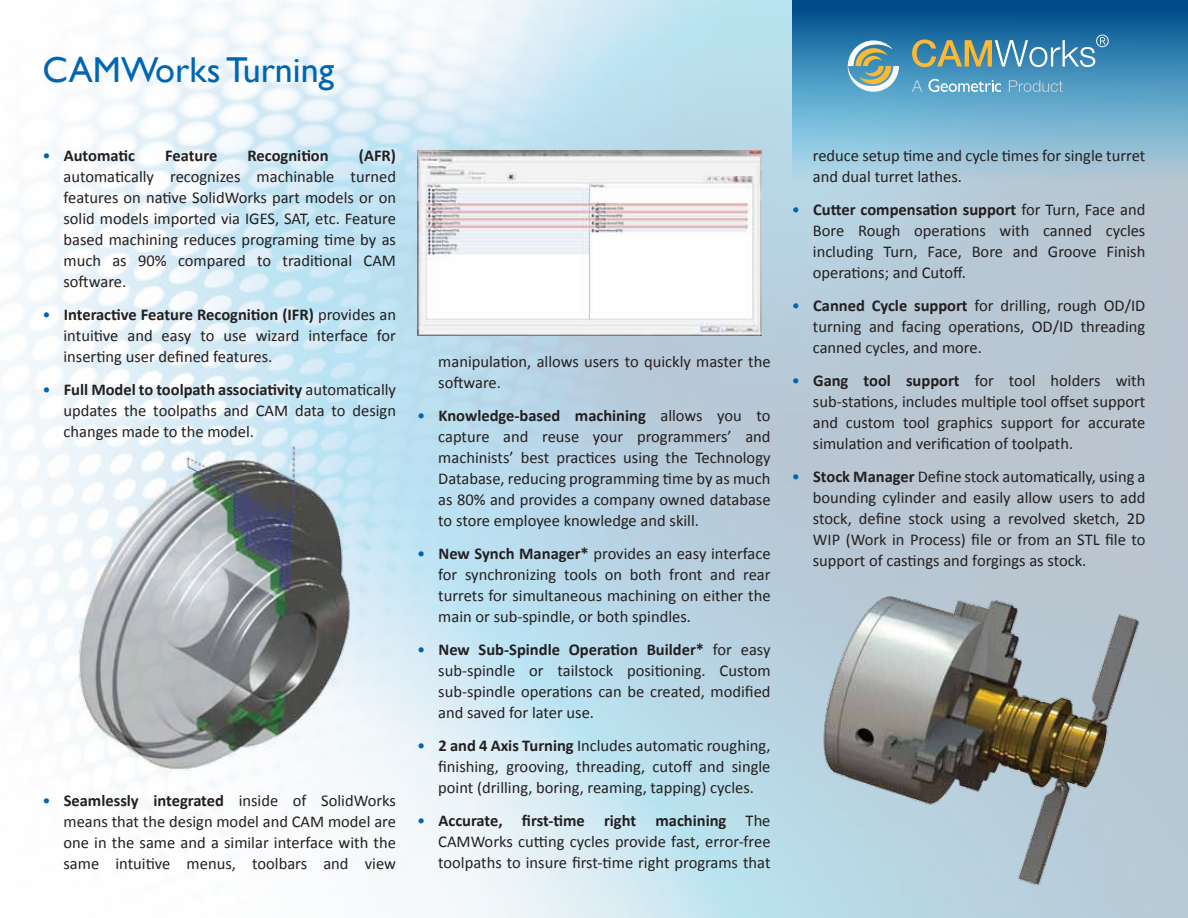
<style>
.page{position:relative;width:1188px;height:918px;background:#fff}
.page>*{position:absolute;margin:0;border:0;box-sizing:border-box;transform-origin:0 0}
.t1{font:36px "Gill Sans";color:#0066b3}
.t2{font:16.5px/21px "Calibri";color:#231f20;text-align:justify}
.t3{font:700 16.5px "Calibri";color:#231f20}
.s1{font-weight:400;color:#0066b3}
.s2{color:#0066b3}
.s3{font-weight:700}
</style>
<div class="page">
<svg style="left:792px;top:0;width:396px;height:184px;background:#5d9cc0"></svg>
<svg style="left:912px;top:35px;width:197px;height:32px;background:#6292a3"></svg>
<svg style="left:848px;top:40px;width:51px;height:52px"></svg>
<svg style="left:929px;top:79px;width:72px;height:13px"></svg>
<svg style="left:912px;top:80px;width:10px;height:12px"></svg>
<svg style="left:1009px;top:80px;width:54px;height:12px"></svg>
<img style="left:417px;top:150px;width:345px;height:186px">
<img style="left:753px;top:556px;width:435px;height:335px">
<img style="left:60px;top:446px;width:319px;height:351px">
<h1 class="t1" style="left:43px;top:49px;width:293px">CAMWorks Turning</h1>
<p class="t3" style="left:43px;top:145px;width:94px"><span class="s1">•</span> Automatic</p>
<p class="t3" style="left:165px;top:145px;width:54px">Feature</p>
<p class="t3" style="left:248px;top:145px;width:83px">Recognition</p>
<p class="t3" style="left:359px;top:145px;width:39px">(AFR)</p>
<p class="t2" style="left:64px;top:165px;width:334px">automatically recognizes machinable turned features on native SolidWorks part models or on solid models imported via IGES, SAT, etc. Feature based machining reduces programing time by as much as 90% compared to traditional CAM software.</p>
<p class="t2" style="left:64px;top:303px;width:334px;text-indent:-21px"><span class="s2">•</span> <span class="s3">Interactive Feature Recognition (IFR)</span> provides an intuitive and easy to use wizard interface for inserting user defined features.</p>
<p class="t2" style="left:63px;top:378px;width:334px;text-indent:-21px"><span class="s2">•</span> <span class="s3">Full Model to toolpath associativity</span> automatically updates the toolpaths and CAM data to design changes made to the model.</p>
<p class="t2" style="left:63px;top:789px;width:334px;text-indent:-21px"><span class="s2">•</span> <span class="s3">Seamlessly integrated</span> inside of SolidWorks means that the design model and CAM model are one in the same and a similar interface with the same intuitive menus, toolbars and view</p>
<p class="t2" style="left:438px;top:350px;width:334px">manipulation, allows users to quickly master the software.</p>
<p class="t2" style="left:438px;top:404px;width:334px;text-indent:-21px"><span class="s2">•</span> <span class="s3">Knowledge-based machining</span> allows you to capture and reuse your programmers’ and machinists’ best practices using the Technology Database, reducing programming time by as much as 80% and provides a company owned database to store employee knowledge and skill.</p>
<p class="t2" style="left:438px;top:542px;width:334px;text-indent:-21px"><span class="s2">•</span> <span class="s3">New Synch Manager*</span> provides an easy interface for synchronizing tools on both front and rear turrets for simultaneous machining on either the main or sub-spindle, or both spindles.</p>
<p class="t2" style="left:438px;top:638px;width:334px;text-indent:-21px"><span class="s2">•</span> <span class="s3">New Sub-Spindle Operation Builder*</span> for easy sub-spindle or tailstock positioning. Custom sub-spindle operations can be created, modified and saved for later use.</p>
<p class="t2" style="left:438px;top:734px;width:334px;text-indent:-21px"><span class="s2">•</span> <span class="s3">2 and 4 Axis Turning</span> Includes automatic roughing, finishing, grooving, threading, cutoff and single point (drilling, boring, reaming, tapping) cycles.</p>
<p class="t2" style="left:438px;top:809px;width:334px;text-indent:-21px"><span class="s2">•</span> <span class="s3">Accurate, first-time right machining</span> The CAMWorks cutting cycles provide fast, error-free toolpaths to insure first-time right programs that</p>
<p class="t2" style="left:813px;top:144px;width:334px">reduce setup time and cycle times for single turret and dual turret lathes.</p>
<p class="t2" style="left:813px;top:198px;width:334px;text-indent:-21px"><span class="s2">•</span> <span class="s3">Cutter compensation support</span> for Turn, Face and Bore Rough operations with canned cycles including Turn, Face, Bore and Groove Finish operations; and Cutoff.</p>
<p class="t2" style="left:813px;top:294px;width:334px;text-indent:-21px"><span class="s2">•</span> <span class="s3">Canned Cycle support</span> for drilling, rough OD/ID turning and facing operations, OD/ID threading canned cycles, and more.</p>
<p class="t2" style="left:813px;top:369px;width:334px;text-indent:-21px"><span class="s2">•</span> <span class="s3">Gang tool support</span> for tool holders with sub-stations, includes multiple tool offset support and custom tool graphics support for accurate simulation and verification of toolpath.</p>
<p class="t2" style="left:813px;top:465px;width:334px;text-indent:-21px"><span class="s2">•</span> <span class="s3">Stock Manager</span> Define stock automatically, using a bounding cylinder and easily allow users to add stock, define stock using a revolved sketch, 2D WIP (Work in Process) file or from an STL file to support of castings and forgings as stock.</p>
</div>
